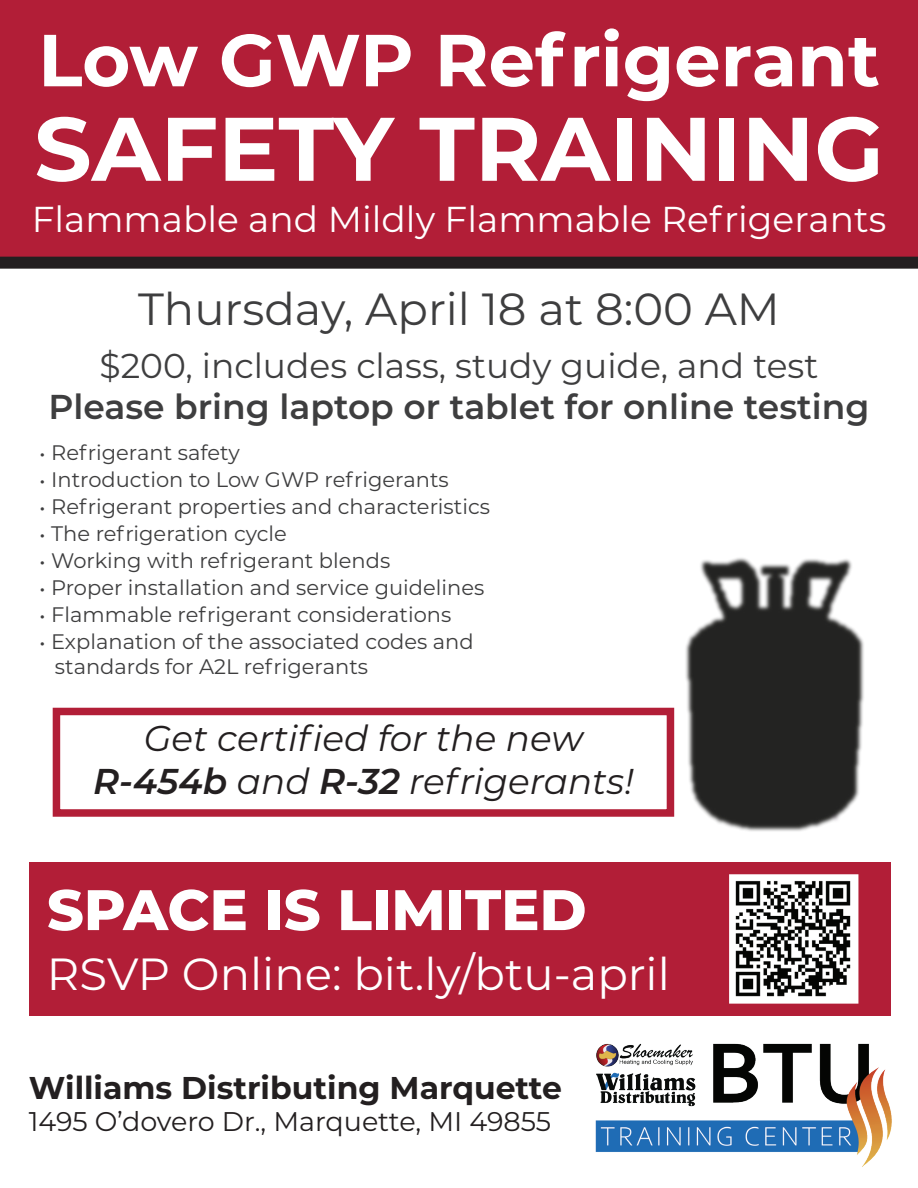
<style>
.page{position:relative;width:918px;height:1188px;background:#fff}
.page>*{position:absolute;margin:0;border:0;box-sizing:border-box;transform-origin:0 0}
.t1{font:700 90px "Montserrat";color:#fff}
.t2{font:700 73.5px "Montserrat";color:#fff}
.t3{font:800 57px "Montserrat";color:#fff}
.t4{font:45px "Montserrat";color:#fff}
.t5{font:45px "Montserrat";color:#3e3e3f}
.t6{font:36px "Montserrat";color:#fff}
.t7{font:italic 35.85px/43px "Montserrat";color:#231f20;text-align:center}
.t8{font:600 34.5px "Montserrat";color:#3e3e3f}
.t9{font:34.5px "Montserrat";color:#3e3e3f}
.t10{font:700 31.5px "Montserrat";color:#231f20}
.t11{font:27px "Montserrat";color:#231f20}
.t12{font:21px/25.2px "Montserrat";color:#3e3e3f}
.s1{font-family:"Brandon Grotesque";font-weight:300;font-size:22.5px}
.s2{font-weight:600}
</style>
<div class="page">
<img style="left:624px;top:557px;width:267px;height:326px">
<div style="left:0;top:0;width:918px;height:269px;background:#b21e37"></div>
<div style="left:53px;top:708px;width:621px;height:109px;background:#fff;border:8px solid #b21e37"></div>
<img style="left:595px;top:1043px;width:297px;height:124px">
<div style="left:29px;top:862px;width:861px;height:154px;background:#b21e37"></div>
<img style="left:734px;top:879px;width:119px;height:120px">
<div style="left:729px;top:874px;width:129px;height:130px;border:4px solid #fff"></div>
<div style="left:830px;top:985px;width:26px;height:14px;background:#fff"></div>
<h2 class="t2" style="left:38px;top:7px;width:843px">Low GWP Refrigerant</h2>
<h1 class="t1" style="left:34px;top:84px;width:851px">SAFETY TRAINING</h1>
<h3 class="t6" style="left:32px;top:194px;width:856px">Flammable and Mildly Flammable Refrigerants</h3>
<h3 class="t5" style="left:138px;top:278px;width:643px">Thursday, April 18 at 8:00 AM</h3>
<h3 class="t9" style="left:100px;top:342px;width:720px">$200, includes class, study guide, and test</h3>
<h3 class="t8" style="left:49px;top:382px;width:822px">Please bring laptop or tablet for online testing</h3>
<p class="t12" style="left:38px;top:439px;width:203px"><span class="s1">•</span> Refrigerant safety</p>
<p class="t12" style="left:38px;top:466px;width:412px"><span class="s1">•</span> Introduction to Low GWP refrigerants</p>
<p class="t12" style="left:38px;top:493px;width:453px"><span class="s1">•</span> Refrigerant properties and characteristics</p>
<p class="t12" style="left:38px;top:520px;width:250px"><span class="s1">•</span> The refrigeration cycle</p>
<p class="t12" style="left:38px;top:547px;width:353px"><span class="s1">•</span> Working with refrigerant blends</p>
<p class="t12" style="left:38px;top:574px;width:447px"><span class="s1">•</span> Proper installation and service guidelines</p>
<p class="t12" style="left:38px;top:601px;width:415px"><span class="s1">•</span> Flammable refrigerant considerations</p>
<p class="t12" style="left:55px;top:628px;width:420px;text-indent:-17px"><span class="s1">•</span> Explanation of the associated codes and standards for A2L refrigerants</p>
<h3 class="t7" style="left:93px;top:716px;width:542px">Get certified for the new<br><span class="s2">R-454b</span> and <span class="s2">R-32</span> refrigerants!</h3>
<h3 class="t3" style="left:47px;top:868px;width:541px">SPACE IS LIMITED</h3>
<h3 class="t4" style="left:47px;top:943px;width:624px">RSVP Online: bit.ly/btu-april</h3>
<h3 class="t10" style="left:29px;top:1065px;width:535px">Williams Distributing Marquette</h3>
<p class="t11" style="left:29px;top:1103px;width:524px">1495 O’dovero Dr., Marquette, MI 49855</p>
</div>
